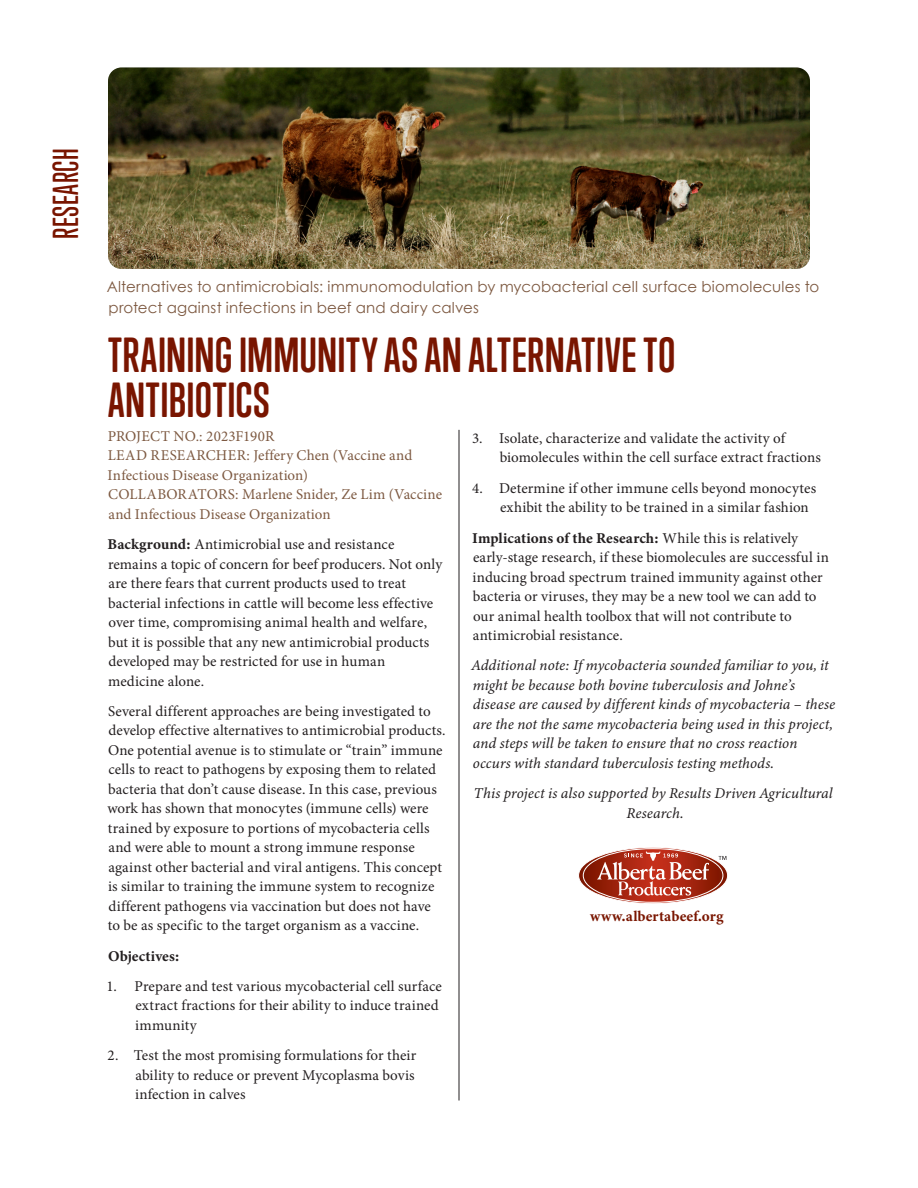
<style>
.page{position:relative;width:918px;height:1188px;background:#fff}
.page>*{position:absolute;margin:0;border:0;box-sizing:border-box;transform-origin:0 0}
.Research_Head{font:700 45px/45px "Trump Soft Pro";letter-spacing:.015em;color:#791500}
.Research{font:500 33px "Trump Soft Pro";letter-spacing:.01em;color:#791500}
.Research_Project_No{font:15px/19.5px "Minion Pro";letter-spacing:.005em;color:#231f20}
.Research_Copy{font:italic 15px/19.5px "Minion Variable Concept";letter-spacing:.005em;color:#231f20}
.Research_Copy-2{font:15px/19.5px "Minion Pro";letter-spacing:.01em;color:#231f20}
.Research_Project_No-2{font:15px/19.5px "Minion Pro";letter-spacing:.01em;color:#7d5941}
.Research_Intro{font:15px/21px "Century Gothic";letter-spacing:.015em;color:#7d5941}
.Research_Copy-3{font:15px "Minion Variable Concept";letter-spacing:.005em;color:#7a1600}
.Research_Project_No-3{font:15px "Minion Variable Concept";letter-spacing:.005em;color:#231f20}
.s1{font-family:"Minion Variable Concept"}
</style>
<div class="page">
<img style="left:108px;top:68px;width:702px;height:201px">
<hr style="left:459px;top:430px;width:1px;height:671px;background:#231f20">
<svg style="left:579px;top:847px;width:149px;height:57px"></svg>
<p class="Research" style="left:46px;top:239px;width:92px;rotate:-90deg">RESEARCH</p>
<p class="Research_Intro" style="left:107px;top:276px;width:714px">Alternatives to antimicrobials: immunomodulation by mycobacterial cell surface biomolecules to protect against infections in beef and dairy calves</p>
<p class="Research_Head" style="left:108px;top:332px;width:569px">TRAINING IMMUNITY AS AN ALTERNATIVE TO<br>ANTIBIOTICS</p>
<p class="Research_Project_No-2" style="left:108px;top:426px;width:336px">PROJECT NO.: 2023F190R<br>LEAD RESEARCHER: Jeffery Chen (Vaccine and Infectious Disease Organization)<br>COLLABORATORS: Marlene Snider, Ze Lim (Vaccine and Infectious Disease Organization</p>
<p class="Research_Project_No" style="left:108px;top:535px;width:336px"><span class="s1">Background:</span> Antimicrobial use and resistance remains a topic of concern for beef producers. Not only are there fears that current products used to treat bacterial infections in cattle will become less effective over time, compromising animal health and welfare, but it is possible that any new antimicrobial products developed may be restricted for use in human medicine alone.</p>
<p class="Research_Project_No" style="left:107px;top:701px;width:340px">Several different approaches are being investigated to develop effective alternatives to antimicrobial products.<br>One potential avenue is to stimulate or “train” immune cells to react to pathogens by exposing them to related bacteria that don’t cause disease. In this case, previous work has shown that monocytes (immune cells) were trained by exposure to portions of mycobacteria cells and were able to mount a strong immune response against other bacterial and viral antigens. This concept is similar to training the immune system to recognize different pathogens via vaccination but does not have to be as specific to the target organism as a vaccine.</p>
<p class="Research_Project_No-3" style="left:108px;top:945px;width:73px">Objectives:</p>
<p class="Research_Project_No" style="left:135px;top:976px;width:308px;text-indent:-29px">1. Prepare and test various mycobacterial cell surface extract fractions for their ability to induce trained immunity</p>
<p class="Research_Project_No" style="left:135px;top:1046px;width:283px;text-align:justify;text-indent:-28px">2. Test the most promising formulations for their ability to reduce or prevent Mycoplasma bovis infection in calves</p>
<p class="Research_Project_No" style="left:500px;top:428px;width:323px;text-indent:-28px">3. Isolate, characterize and validate the activity of biomolecules within the cell surface extract fractions</p>
<p class="Research_Project_No" style="left:500px;top:478px;width:318px;text-indent:-28px">4. Determine if other immune cells beyond monocytes exhibit the ability to be trained in a similar fashion</p>
<p class="Research_Copy-2" style="left:472px;top:528px;width:358px"><span class="s1">Implications of the Research:</span> While this is relatively early-stage research, if these biomolecules are successful in inducing broad spectrum trained immunity against other bacteria or viruses, they may be a new tool we can add to our animal health toolbox that will not contribute to antimicrobial resistance.</p>
<p class="Research_Copy" style="left:472px;top:656px;width:365px">Additional note: If mycobacteria sounded familiar to you, it might be because both bovine tuberculosis and Johne’s disease are caused by different kinds of mycobacteria – these are the not the same mycobacteria being used in this project, and steps will be taken to ensure that no cross reaction occurs with standard tuberculosis testing methods.</p>
<p class="Research_Copy" style="left:474px;top:783px;width:360px;text-align:center">This project is also supported by Results Driven Agricultural<br>Research.</p>
<p class="Research_Copy-3" style="left:590px;top:905px;width:135px">www.albertabeef.org</p>
</div>
